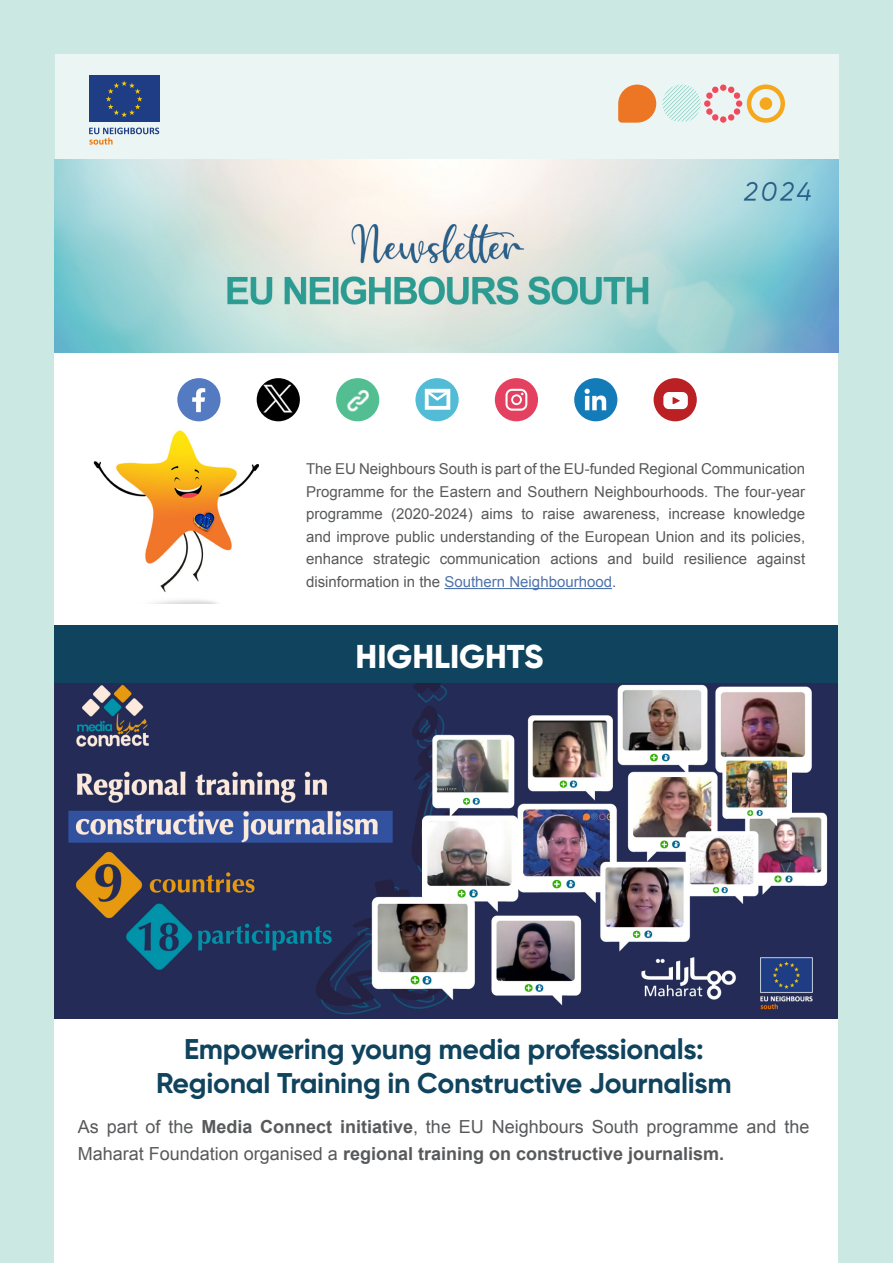
<style>
.page{position:relative;width:893px;height:1263px;background:#cce8e2}
.page>*{position:absolute;margin:0;border:0;box-sizing:border-box;transform-origin:0 0}
.t1{font:800 33px "Gilroy";color:#fff}
.t2{font:700 28.5px/34.2px "Gilroy";letter-spacing:-.01em;color:#10435d;text-align:center}
.t3{font:18px/27px "Arial";color:#58595b}
.t4{font:15px/22.5px "Arial";color:#58595b;text-align:justify}
.s1{color:#4f73ad}
.s2{font-weight:700}
</style>
<div class="page">
<div style="left:55px;top:182px;width:783px;height:1081px;background:#fff"></div>
<div style="left:55px;top:55px;width:783px;height:147px;background:#ebf5f4"></div>
<hr style="left:444px;top:588px;width:168px;height:1px;background:#4f73ad">
<img style="left:54px;top:682px;width:784px;height:336px">
<img style="left:54px;top:160px;width:784px;height:192px">
<svg style="left:618px;top:84px;width:38px;height:39px"></svg>
<svg style="left:747px;top:84px;width:38px;height:39px"></svg>
<div style="left:720px;top:84px;width:6px;height:7px;background:#f04b5d;border-radius:50%"></div>
<svg style="left:662px;top:84px;width:57px;height:37px"></svg>
<div style="left:720px;top:116px;width:6px;height:7px;background:#f04b5d;border-radius:50%"></div>
<svg style="left:728px;top:108px;width:13px;height:13px"></svg>
<div style="left:736px;top:100px;width:6px;height:7px;background:#f04b5d;border-radius:50%"></div>
<svg style="left:728px;top:86px;width:13px;height:13px"></svg>
<svg style="left:89px;top:128px;width:70px;height:17px"></svg>
<div style="left:89px;top:76px;width:70px;height:46px;background:#1f3d85"></div>
<svg style="left:106px;top:81px;width:37px;height:36px"></svg>
<div style="left:495px;top:378px;width:43px;height:43px;background:#e44160;border-radius:50%"></div>
<svg style="left:505px;top:389px;width:22px;height:22px"></svg>
<div style="left:177px;top:378px;width:43px;height:43px;background:#547ac1;border-radius:50%"></div>
<svg style="left:192px;top:388px;width:13px;height:24px"></svg>
<div style="left:574px;top:378px;width:43px;height:43px;background:#137bb8;border-radius:50%"></div>
<svg style="left:585px;top:389px;width:21px;height:21px"></svg>
<div style="left:654px;top:378px;width:43px;height:43px;background:#bb2024;border-radius:50%"></div>
<svg style="left:663px;top:392px;width:25px;height:17px"></svg>
<div style="left:415px;top:378px;width:44px;height:43px;background:#52bcd6;border-radius:50%"></div>
<div style="left:425px;top:389px;width:25px;height:21px;border:4px solid #fff"></div>
<svg style="left:424px;top:388px;width:27px;height:15px"></svg>
<div style="left:336px;top:378px;width:43px;height:43px;background:#53be92;border-radius:50%"></div>
<img style="left:347px;top:390px;width:22px;height:22px">
<div style="left:54px;top:625px;width:784px;height:57px;background:#10435d"></div>
<img style="left:93px;top:430px;width:166px;height:173px">
<img style="left:257px;top:378px;width:43px;height:43px;border-radius:22px">
<p class="t4" style="left:306px;top:458px;width:501px">The EU Neighbours South is part of the EU-funded Regional Communication Programme for the Eastern and Southern Neighbourhoods. The four-year programme (2020-2024) aims to raise awareness, increase knowledge and improve public understanding of the European Union and its policies, enhance strategic communication actions and build resilience against disinformation in the <span class="s1">Southern Neighbourhood</span>.</p>
<h1 class="t1" style="left:356px;top:635px;width:189px">HIGHLIGHTS</h1>
<h2 class="t2" style="left:156px;top:1032px;width:577px">Empowering young media professionals:<br>Regional Training in Constructive Journalism</h2>
<p class="t3" style="left:78px;top:1113px;width:733px">As part of the <span class="s2">Media Connect initiative</span>, the EU Neighbours South programme and the<br>Maharat Foundation organised a <span class="s2">regional training on constructive journalism.</span></p>
</div>
